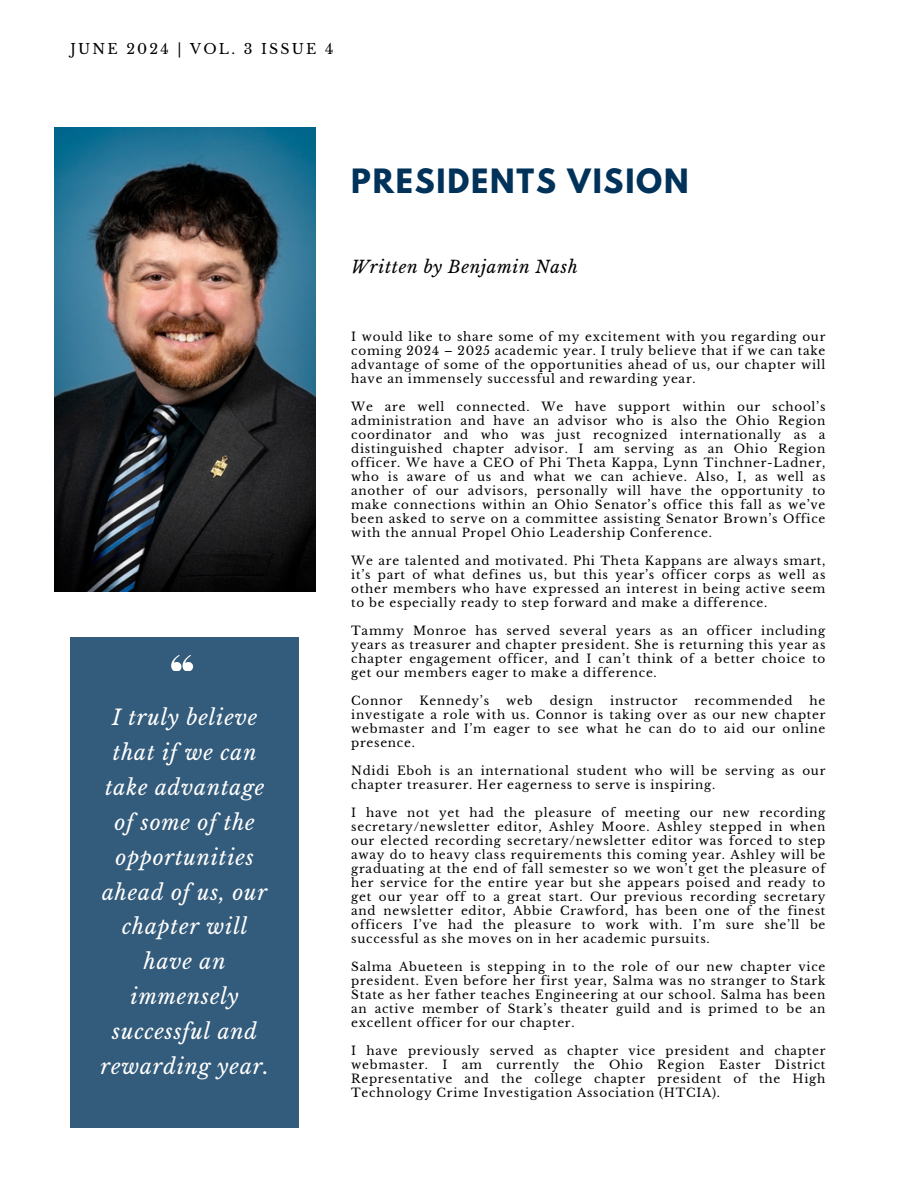
<style>
.page{position:relative;width:918px;height:1188px;background:#fff}
.page>*{position:absolute;margin:0;border:0;box-sizing:border-box;transform-origin:0 0}
.t1{font:700 29.7px "League Spartan";letter-spacing:.06em;color:#00325a}
.t2{font:italic 21px/34.8px "Libre Baskerville";letter-spacing:.04em;color:#fff;text-align:center}
.t3{font:italic 16.95px "Libre Baskerville";letter-spacing:.04em;color:#000}
.t4{font:14.1px "Libre Baskerville";letter-spacing:.16em;color:#000}
.t5{font:12px/14px "Libre Baskerville";letter-spacing:.06em;color:#000;text-align:justify}
</style>
<div class="page">
<div style="left:70px;top:638px;width:229px;height:490px;background:#335b7b"></div>
<svg style="left:171px;top:655px;width:22px;height:16px"></svg>
<img style="left:54px;top:128px;width:261px;height:463px">
<p class="t4" style="left:70px;top:41px;width:264px">JUNE 2024 | VOL. 3 ISSUE 4</p>
<h4 class="t2" style="left:101px;top:700px;width:170px">I truly believe that if we can take advantage of some of the opportunities ahead of us, our chapter will have an immensely successful and rewarding year.</h4>
<h1 class="t1" style="left:351px;top:166px;width:339px">PRESIDENTS VISION</h1>
<h2 class="t3" style="left:351px;top:256px;width:228px">Written by Benjamin Nash</h2>
<h3 class="t5" style="left:351px;top:330px;width:476px">I would like to share some of my excitement with you regarding our coming 2024 – 2025 academic year. I truly believe that if we can take advantage of some of the opportunities ahead of us, our chapter will have an immensely successful and rewarding year.</h3>
<p class="t5" style="left:351px;top:400px;width:476px">We are well connected. We have support within our school’s administration and have an advisor who is also the Ohio Region coordinator and who was just recognized internationally as a distinguished chapter advisor. I am serving as an Ohio Region officer. We have a CEO of Phi Theta Kappa, Lynn Tinchner-Ladner, who is aware of us and what we can achieve. Also, I, as well as another of our advisors, personally will have the opportunity to make connections within an Ohio Senator’s office this fall as we’ve been asked to serve on a committee assisting Senator Brown’s Office with the annual Propel Ohio Leadership Conference.</p>
<p class="t5" style="left:351px;top:554px;width:476px">We are talented and motivated. Phi Theta Kappans are always smart, it’s part of what defines us, but this year’s officer corps as well as other members who have expressed an interest in being active seem to be especially ready to step forward and make a difference.</p>
<p class="t5" style="left:351px;top:624px;width:476px">Tammy Monroe has served several years as an officer including years as treasurer and chapter president. She is returning this year as chapter engagement officer, and I can’t think of a better choice to get our members eager to make a difference.</p>
<p class="t5" style="left:351px;top:694px;width:53px">Connor</p>
<p class="t5" style="left:420px;top:694px;width:71px">Kennedy’s</p>
<p class="t5" style="left:506px;top:694px;width:28px">web</p>
<p class="t5" style="left:550px;top:694px;width:45px">design</p>
<p class="t5" style="left:610px;top:694px;width:69px">instructor</p>
<p class="t5" style="left:695px;top:694px;width:100px">recommended</p>
<p class="t5" style="left:351px;top:694px;width:476px;text-indent:458px">he investigate a role with us. Connor is taking over as our new chapter webmaster and I’m eager to see what he can do to aid our online presence.</p>
<p class="t5" style="left:351px;top:764px;width:476px">Ndidi Eboh is an international student who will be serving as our chapter treasurer. Her eagerness to serve is inspiring.</p>
<p class="t5" style="left:351px;top:806px;width:476px">I have not yet had the pleasure of meeting our new recording secretary/newsletter editor, Ashley Moore. Ashley stepped in when our elected recording secretary/newsletter editor was forced to step away do to heavy class requirements this coming year. Ashley will be graduating at the end of fall semester so we won’t get the pleasure of her service for the entire year but she appears poised and ready to get our year off to a great start. Our previous recording secretary and newsletter editor, Abbie Crawford, has been one of the finest officers I’ve had the pleasure to work with. I’m sure she’ll be successful as she moves on in her academic pursuits.</p>
<p class="t5" style="left:351px;top:960px;width:476px">Salma Abueteen is stepping in to the role of our new chapter vice president. Even before her first year, Salma was no stranger to Stark State as her father teaches Engineering at our school. Salma has been an active member of Stark’s theater guild and is primed to be an excellent officer for our chapter.</p>
<p class="t5" style="left:351px;top:1044px;width:476px">I have previously served as chapter vice president and chapter webmaster. I am currently the Ohio Region Easter District Representative and the college chapter president of the High Technology Crime Investigation Association (HTCIA).</p>
</div>
